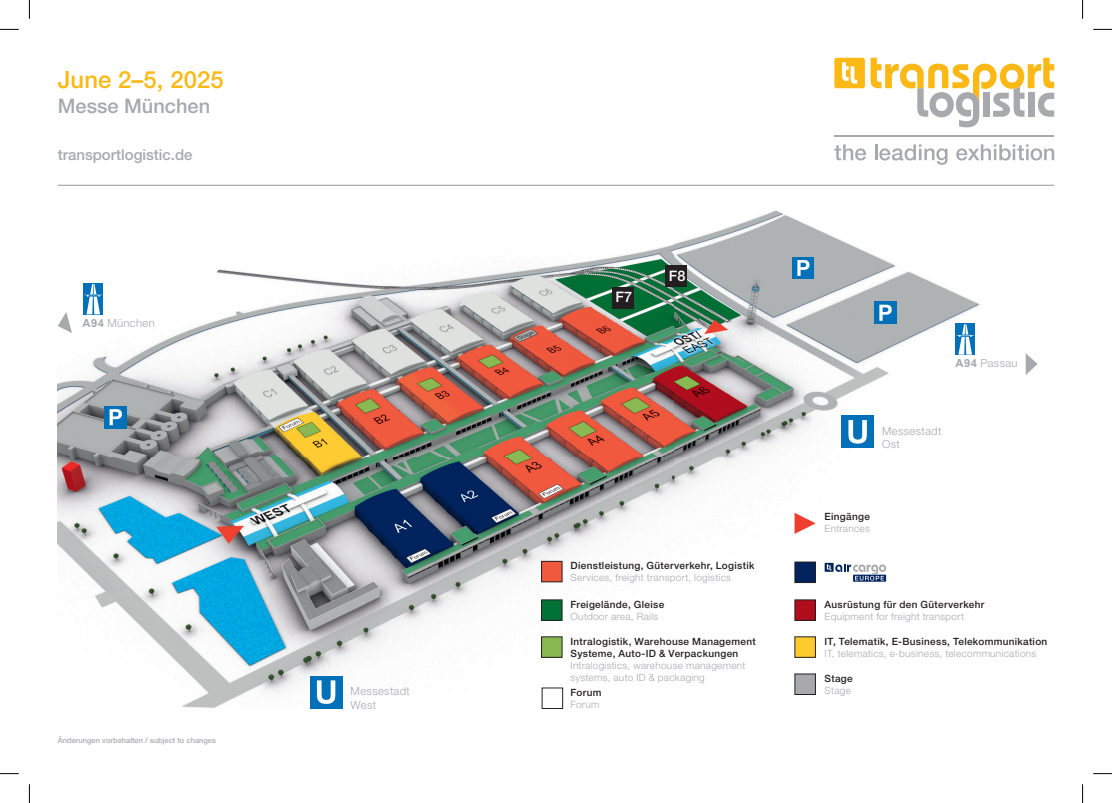
<style>
.page{position:relative;width:1112px;height:803px;background:#fff}
.page>*{position:absolute;margin:0;border:0;box-sizing:border-box;transform-origin:0 0}
.t1{font:500 23.75px "Helvetica Neue LT Pro";letter-spacing:.005em;color:#fcb814}
.t2{font:500 20px "Helvetica Neue LT Pro";color:#a8a9ad}
.t3{font:500 15px "Helvetica Neue LT Pro";color:#a8a9ad}
.t4{font:500 14.5px "Helvetica Neue LT Pro";color:#fff}
.t5{font:300 11.25px/13.2px "Helvetica Neue LT Pro";letter-spacing:.03em;color:#a8a9ad}
.t6{font:500 10px/12px "Helvetica Neue LT Pro";letter-spacing:.03em;color:#231f20}
.t7{font:300 10px/12px "Helvetica Neue LT Pro";letter-spacing:.03em;color:#a8a9ad}
.t8{font:500 7.5px "Helvetica Neue LT Pro";color:#a8a9ad}
.s1{font-family:"Arial";font-weight:700}
</style>
<div class="page">
<img style="left:58px;top:210px;width:922px;height:498px">
<div style="left:104px;top:406px;width:22px;height:22px;background:#0071b9"></div>
<svg style="left:110px;top:409px;width:12px;height:16px"></svg>
<div style="left:873px;top:302px;width:22px;height:22px;background:#0071b9"></div>
<svg style="left:879px;top:305px;width:12px;height:16px"></svg>
<svg style="left:58px;top:312px;width:14px;height:21px"></svg>
<div style="left:83px;top:283px;width:20px;height:32px;background:#0071b9"></div>
<svg style="left:84px;top:284px;width:18px;height:30px"></svg>
<div style="left:310px;top:676px;width:32px;height:32px;background:#0071b9"></div>
<svg style="left:317px;top:680px;width:18px;height:24px"></svg>
<div style="left:841px;top:415px;width:32px;height:33px;background:#0071b9"></div>
<svg style="left:848px;top:420px;width:18px;height:24px"></svg>
<svg style="left:1025px;top:353px;width:12px;height:22px"></svg>
<div style="left:955px;top:323px;width:19px;height:32px;background:#0071b9"></div>
<svg style="left:956px;top:324px;width:17px;height:31px"></svg>
<div style="left:791px;top:257px;width:22px;height:22px;background:#0071b9"></div>
<svg style="left:797px;top:260px;width:12px;height:16px"></svg>
<div style="left:794px;top:562px;width:21px;height:20px;background:#00235d"></div>
<div style="left:794px;top:562px;width:21px;height:21px;border:1px solid #231f20"></div>
<div style="left:794px;top:637px;width:21px;height:20px;background:#fecb2f"></div>
<div style="left:541px;top:561px;width:21px;height:21px;background:#f0593e"></div>
<div style="left:541px;top:561px;width:21px;height:21px;border:1px solid #231f20"></div>
<div style="left:794px;top:600px;width:21px;height:20px;background:#b00d1d"></div>
<div style="left:541px;top:637px;width:21px;height:20px;background:#87b950"></div>
<div style="left:541px;top:636px;width:21px;height:22px;border:1px solid #231f20"></div>
<div style="left:541px;top:600px;width:21px;height:20px;background:#007236"></div>
<div style="left:541px;top:599px;width:21px;height:22px;border:1px solid #231f20"></div>
<svg style="left:794px;top:513px;width:21px;height:21px"></svg>
<svg style="left:870px;top:58px;width:183px;height:69px"></svg>
<hr style="left:834px;top:135px;width:219px;height:1px;background:#a8a9ad">
<svg style="left:834px;top:144px;width:32px;height:16px"></svg>
<hr style="left:874px;top:144px;width:3px;height:16px;background:#a8a9ad">
<svg style="left:879px;top:144px;width:68px;height:21px"></svg>
<svg style="left:956px;top:144px;width:97px;height:16px"></svg>
<div style="left:834px;top:58px;width:30px;height:30px;background:#fcb814;border-radius:2px"></div>
<svg style="left:842px;top:62px;width:15px;height:22px"></svg>
<hr style="left:58px;top:185px;width:995px;height:1px;background:#a8a9ad">
<div style="left:612px;top:287px;width:22px;height:21px;background:#231f20"></div>
<div style="left:665px;top:265px;width:22px;height:22px;background:#231f20"></div>
<svg style="left:852px;top:575px;width:33px;height:7px"></svg>
<div style="left:824px;top:563px;width:9px;height:9px;background:#00235d"></div>
<svg style="left:826px;top:564px;width:59px;height:16px"></svg>
<div style="left:541px;top:688px;width:22px;height:21px;border:1px solid #231f20"></div>
<div style="left:794px;top:674px;width:21px;height:20px;background:#a8a9ad"></div>
<svg style="left:0;top:29px;width:19px;height:1px"></svg>
<svg style="left:1093px;top:29px;width:18px;height:1px"></svg>
<svg style="left:0;top:773px;width:19px;height:1px"></svg>
<svg style="left:1093px;top:773px;width:18px;height:1px"></svg>
<svg style="left:29px;top:0;width:1px;height:19px"></svg>
<svg style="left:29px;top:784px;width:1px;height:19px"></svg>
<svg style="left:1082px;top:0;width:1px;height:19px"></svg>
<svg style="left:1082px;top:784px;width:1px;height:19px"></svg>
<h1 class="t1" style="left:58px;top:65px;width:167px">June 2–5, 2025</h1>
<h2 class="t2" style="left:58px;top:94px;width:154px">Messe München</h2>
<h3 class="t3" style="left:58px;top:146px;width:136px">transportlogistic.de</h3>
<p class="t5" style="left:82px;top:316px;width:74px"><span class="s1">A94</span> München</p>
<p class="t8" style="left:58px;top:736px;width:160px">Änderungen vorbehalten / subject to changes</p>
<p class="t5" style="left:350px;top:684px;width:61px">Messestadt<br>West</p>
<h3 class="t4" style="left:615px;top:289px;width:19px">F7</h3>
<h3 class="t4" style="left:668px;top:267px;width:18px">F8</h3>
<p class="t6" style="left:570px;top:559px;width:185px">Dienstleistung, Güterverkehr, Logistik</p>
<p class="t7" style="left:570px;top:571px;width:162px">Services, freight transport, logistics</p>
<p class="t6" style="left:570px;top:598px;width:95px">Freigelände, Gleise</p>
<p class="t7" style="left:570px;top:610px;width:89px">Outdoor area, Rails</p>
<p class="t6" style="left:570px;top:635px;width:187px">Intralogistik, Warehouse Management<br>Systeme, Auto-ID &amp; Verpackungen</p>
<p class="t7" style="left:570px;top:659px;width:176px">Intralogistics, warehouse management systems, auto ID &amp; packaging</p>
<p class="t6" style="left:570px;top:686px;width:33px">Forum</p>
<p class="t7" style="left:570px;top:698px;width:30px">Forum</p>
<p class="t5" style="left:955px;top:356px;width:64px"><span class="s1">A94</span> Passau</p>
<p class="t5" style="left:881px;top:424px;width:61px">Messestadt<br>Ost</p>
<p class="t6" style="left:824px;top:510px;width:47px">Eingänge</p>
<p class="t7" style="left:824px;top:522px;width:47px">Entrances</p>
<p class="t6" style="left:824px;top:598px;width:161px">Ausrüstung für den Güterverkehr</p>
<p class="t7" style="left:824px;top:610px;width:141px">Equipment for freight transport</p>
<p class="t6" style="left:824px;top:635px;width:224px">IT, Telematik, E-Business, Telekommunikation</p>
<p class="t7" style="left:824px;top:647px;width:213px">IT, telematics, e-business, telecommunications</p>
<p class="t6" style="left:824px;top:672px;width:30px">Stage</p>
<p class="t7" style="left:824px;top:684px;width:28px">Stage</p>
</div>
